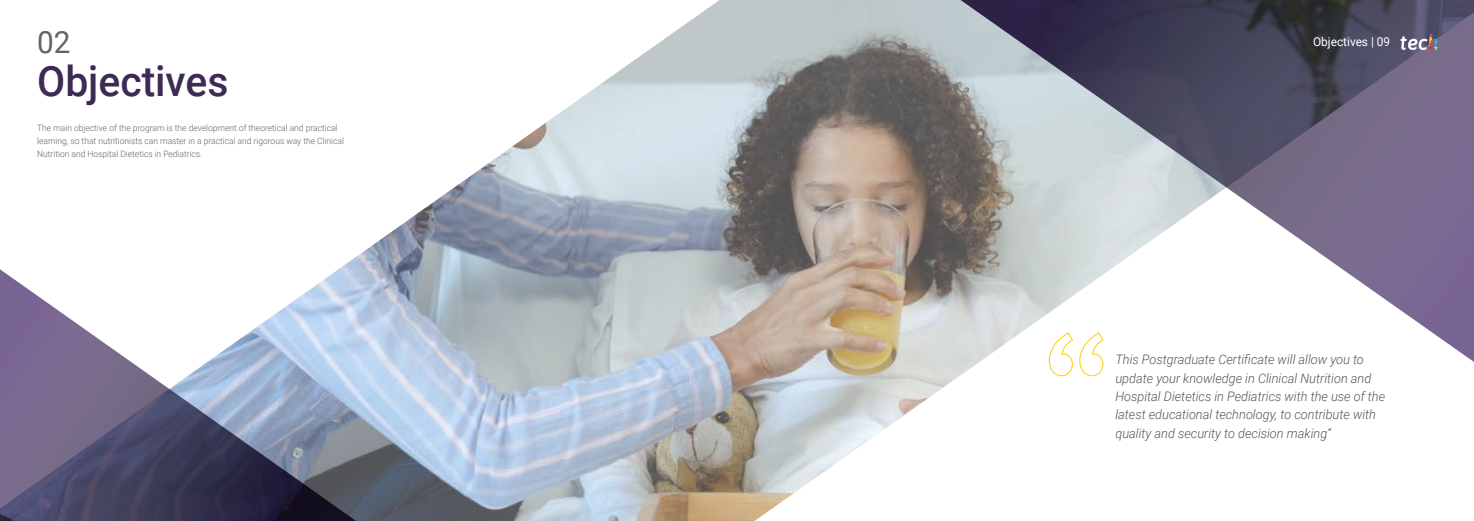
<style>
.page{position:relative;width:1474px;height:521px;background:#fff}
.page>*{position:absolute;margin:0;border:0;box-sizing:border-box;transform-origin:0 0}
.t1{font:500 42px "Roboto";color:#3d2b56}
.t2{font:30.62px "Roboto";color:#61646a}
.t3{font:italic 300 13.12px/18.4px "Roboto";color:#52555b}
.t4{font:12.25px "Roboto";color:#fff}
.t5{font:300 8.75px/13.1px "Roboto";color:#61646a}
</style>
<div class="page">
<img style="left:352px;top:0;width:614px;height:521px">
<svg style="left:0;top:260px;width:373px;height:261px"></svg>
<svg style="left:943px;top:0;width:530px;height:371px"></svg>
<svg style="left:1048px;top:332px;width:56px;height:45px"></svg>
<svg style="left:1400px;top:34px;width:38px;height:17px"></svg>
<h2 class="t2" style="left:37px;top:21px;width:35px">02</h2>
<p class="t4" style="left:1312px;top:33px;width:79px">Objectives | 09</p>
<h1 class="t1" style="left:37px;top:52px;width:193px">Objectives</h1>
<p class="t5" style="left:37px;top:121px;width:308px">The main objective of the program is the development of theoretical and practical learning, so that nutritionists can master in a practical and rigorous way the Clinical<br>Nutrition and Hospital Dietetics in Pediatrics.</p>
<p class="t3" style="left:1115px;top:350px;width:271px">This Postgraduate Certificate will allow you to update your knowledge in Clinical Nutrition and Hospital Dietetics in Pediatrics with the use of the latest educational technology, to contribute with quality and security to decision making”</p>
</div>
